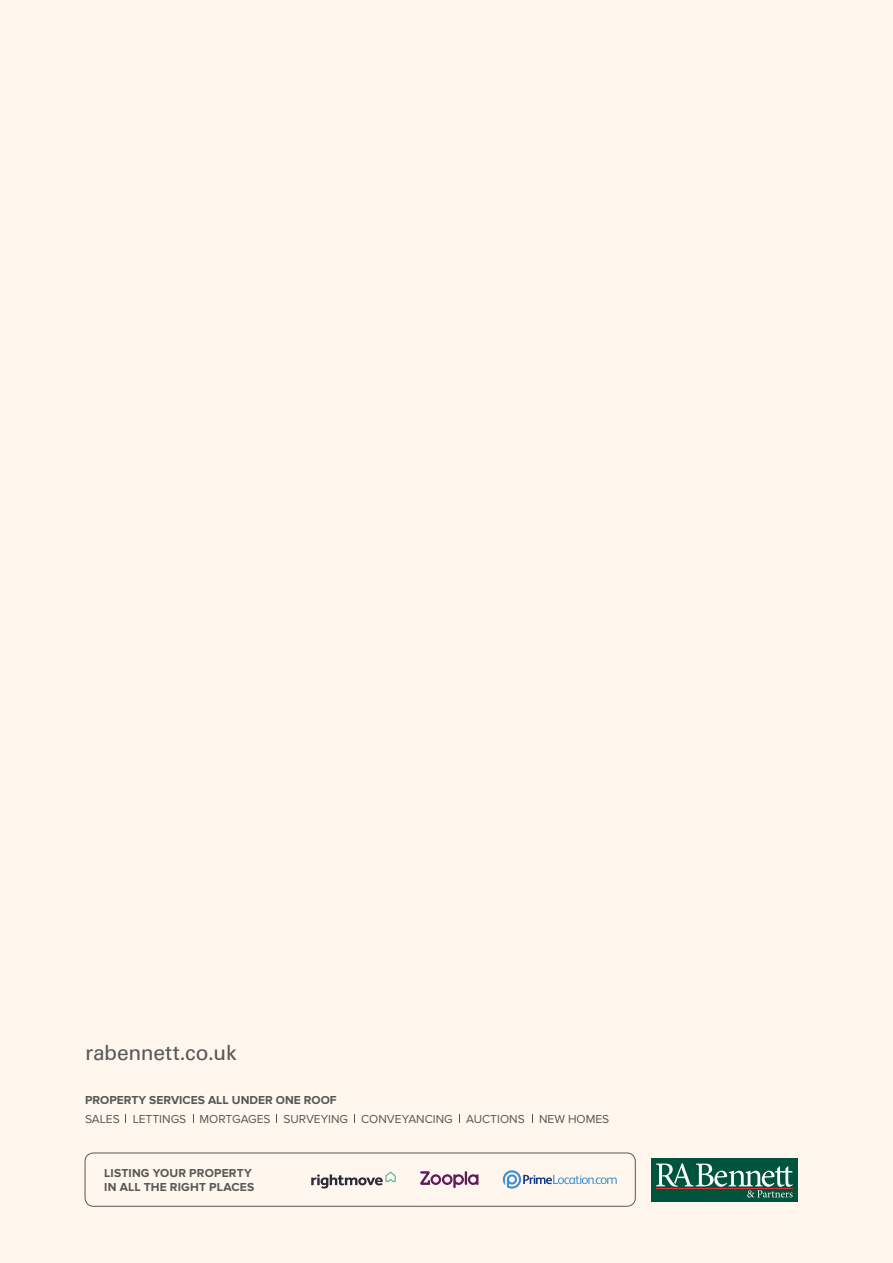
<style>
.page{position:relative;width:893px;height:1263px;background:#fff7ee}
.page>*{position:absolute;margin:0;border:0;box-sizing:border-box;transform-origin:0 0}
.t1{font:21px "Univers LT Pro 55 Roman";letter-spacing:-.01em;color:#575756}
.t2{font:700 12px/13.5px "Proxima Nova";color:#575756}
.t3{font:12px "Proxima Nova";color:#575756}
</style>
<div class="page">
<div style="left:85px;top:1152px;width:551px;height:54px;border:1px solid #575756;border-radius:9px"></div>
<svg style="left:311px;top:1171px;width:85px;height:17px"></svg>
<svg style="left:420px;top:1171px;width:58px;height:17px"></svg>
<svg style="left:503px;top:1170px;width:114px;height:18px"></svg>
<div style="left:651px;top:1158px;width:147px;height:44px;background:#00533d"></div>
<svg style="left:656px;top:1163px;width:137px;height:34px"></svg>
<h1 class="t1" style="left:85px;top:1038px;width:153px">rabennett.co.uk</h1>
<p class="t2" style="left:85px;top:1093px;width:253px">PROPERTY SERVICES ALL UNDER ONE ROOF</p>
<p class="t3" style="left:85px;top:1112px;width:526px">SALES LETTINGS MORTGAGES SURVEYING CONVEYANCING AUCTIONS NEW HOMES</p>
<p class="t2" style="left:104px;top:1167px;width:152px">LISTING YOUR PROPERTY<br>IN ALL THE RIGHT PLACES</p>
</div>
